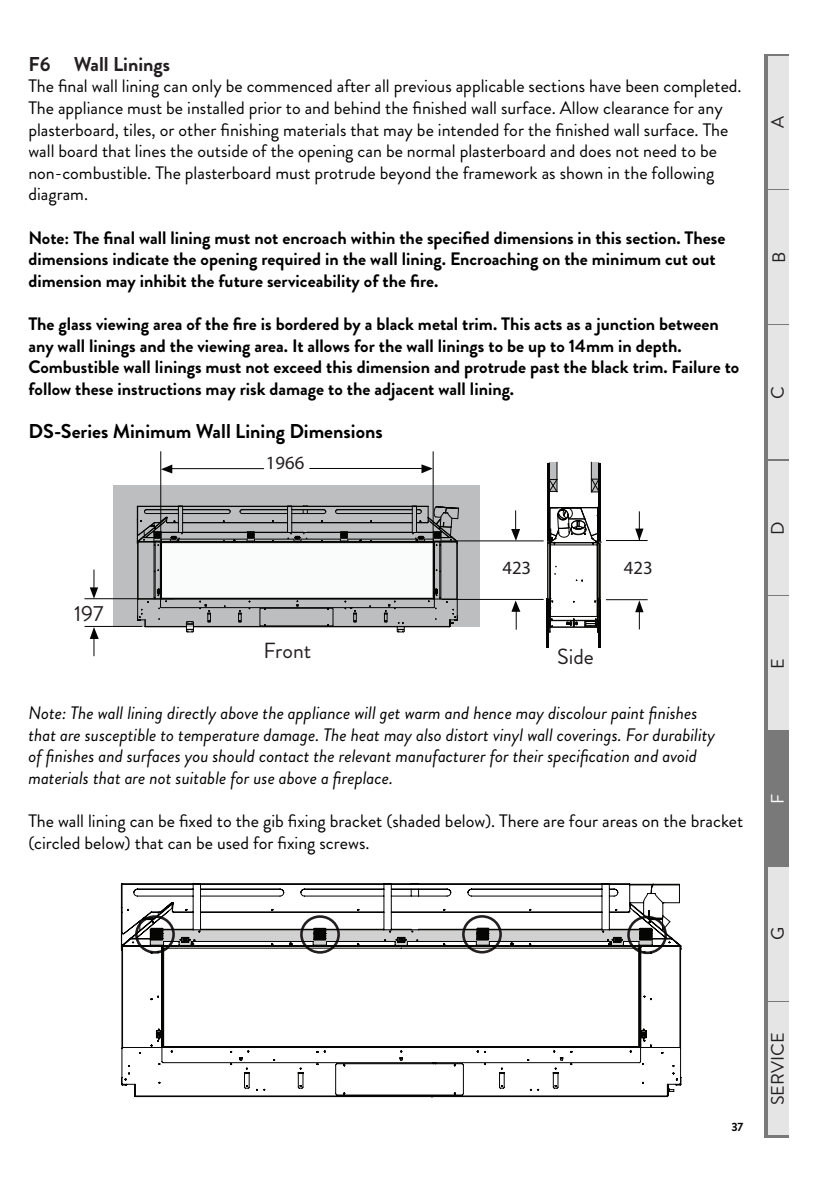
<style>
.page{position:relative;width:840px;height:1191px;background:#fff}
.page>*{position:absolute;margin:0;border:0;box-sizing:border-box;transform-origin:0 0}
.t1{font:21.8px "Brandon Grotesque";color:#231f20}
.Bold_Paragraph_Mod{font:700 20px "Brandon Grotesque";color:#000}
.t2{font:700 20px "Brandon Grotesque";color:#231f20}
.t3{font:18.8px "Myriad Pro";color:#231f20}
.Paragraph{font:18px/21.6px "Brandon Grotesque";color:#000}
.Paragraph-2{font:700 18px/21.6px "Brandon Grotesque";color:#000}
.Paragraph-3{font:italic 18px/21.6px "Brandon Grotesque";color:#000}
.t4{font:18px "Brandon Grotesque";color:#231f20}
.t5{font:18px "Brandon Grotesque";color:#fff}
.t6{font:700 12px "Brandon Grotesque";color:#000}
</style>
<div class="page">
<div style="left:763px;top:54px;width:25px;height:1083px;background:#797979"></div>
<div style="left:768px;top:56px;width:20px;height:132px;background:#e5e5e5"></div>
<div style="left:768px;top:190px;width:20px;height:134px;background:#e5e5e5"></div>
<div style="left:768px;top:326px;width:20px;height:133px;background:#e5e5e5"></div>
<div style="left:768px;top:461px;width:20px;height:133px;background:#e5e5e5"></div>
<div style="left:768px;top:596px;width:20px;height:134px;background:#e5e5e5"></div>
<div style="left:768px;top:867px;width:20px;height:133px;background:#e5e5e5"></div>
<div style="left:768px;top:1002px;width:20px;height:133px;background:#e5e5e5"></div>
<hr style="left:546px;top:463px;width:3px;height:78px;background:#040504">
<hr style="left:546px;top:598px;width:2px;height:49px;background:#040504">
<hr style="left:598px;top:463px;width:2px;height:78px;background:#040504">
<hr style="left:598px;top:598px;width:2px;height:49px;background:#040504">
<div style="left:113px;top:485px;width:366px;height:141px;background:#bdbec0"></div>
<div style="left:162px;top:541px;width:270px;height:56px;background:#fafbfb"></div>
<svg style="left:548px;top:462px;width:9px;height:30px"></svg>
<svg style="left:590px;top:462px;width:9px;height:30px"></svg>
<hr style="left:442px;top:540px;width:101px;height:1px;background:#040503">
<svg style="left:511px;top:511px;width:9px;height:30px"></svg>
<svg style="left:511px;top:600px;width:9px;height:29px"></svg>
<hr style="left:442px;top:599px;width:101px;height:1px;background:#040503">
<hr style="left:432px;top:452px;width:1px;height:90px;background:#040503">
<hr style="left:164px;top:468px;width:99px;height:1px;background:#040503">
<svg style="left:421px;top:464px;width:11px;height:9px"></svg>
<svg style="left:161px;top:464px;width:11px;height:9px"></svg>
<hr style="left:310px;top:468px;width:117px;height:1px;background:#040503">
<hr style="left:160px;top:452px;width:1px;height:90px;background:#040503">
<hr style="left:606px;top:540px;width:40px;height:1px;background:#040503">
<svg style="left:635px;top:512px;width:8px;height:28px"></svg>
<svg style="left:634px;top:600px;width:9px;height:29px"></svg>
<hr style="left:606px;top:599px;width:40px;height:1px;background:#040503">
<hr style="left:85px;top:598px;width:88px;height:1px;background:#040503">
<svg style="left:90px;top:570px;width:8px;height:29px"></svg>
<svg style="left:90px;top:627px;width:9px;height:28px"></svg>
<hr style="left:85px;top:626px;width:57px;height:1px;background:#040503">
<hr style="left:153px;top:542px;width:1px;height:57px;background:#040503">
<hr style="left:161px;top:542px;width:136px;height:1px;background:#040503">
<hr style="left:297px;top:542px;width:136px;height:1px;background:#040503">
<hr style="left:161px;top:543px;width:1px;height:55px;background:#040503">
<hr style="left:440px;top:542px;width:1px;height:57px;background:#040503">
<hr style="left:260px;top:625px;width:72px;height:1px;background:#040503">
<hr style="left:260px;top:608px;width:72px;height:1px;background:#040503">
<hr style="left:433px;top:542px;width:1px;height:56px;background:#040503">
<hr style="left:242px;top:513px;width:45px;height:1px;background:#040503">
<hr style="left:291px;top:513px;width:32px;height:1px;background:#040503">
<hr style="left:182px;top:513px;width:46px;height:1px;background:#040503">
<hr style="left:337px;top:513px;width:75px;height:1px;background:#040503">
<hr style="left:291px;top:522px;width:121px;height:1px;background:#040503">
<hr style="left:182px;top:522px;width:105px;height:1px;background:#040503">
<svg style="left:239px;top:509px;width:4px;height:5px"></svg>
<svg style="left:323px;top:509px;width:3px;height:5px"></svg>
<svg style="left:227px;top:509px;width:4px;height:5px"></svg>
<hr style="left:182px;top:509px;width:46px;height:1px;background:#040503">
<hr style="left:337px;top:509px;width:75px;height:1px;background:#040503">
<hr style="left:291px;top:509px;width:32px;height:1px;background:#040503">
<hr style="left:242px;top:509px;width:45px;height:1px;background:#040503">
<hr style="left:301px;top:539px;width:39px;height:1px;background:#040503">
<hr style="left:254px;top:539px;width:40px;height:1px;background:#040503">
<hr style="left:177px;top:539px;width:70px;height:1px;background:#040503">
<hr style="left:182px;top:532px;width:105px;height:1px;background:#040503">
<hr style="left:307px;top:532px;width:105px;height:1px;background:#040503">
<hr style="left:347px;top:539px;width:70px;height:1px;background:#040503">
<hr style="left:161px;top:598px;width:273px;height:1px;background:#040503">
<hr style="left:161px;top:607px;width:272px;height:1px;background:#040503">
<hr style="left:139px;top:541px;width:316px;height:1px;background:#040503">
<svg style="left:296px;top:600px;width:3px;height:7px"></svg>
<svg style="left:259px;top:607px;width:7px;height:19px"></svg>
<svg style="left:327px;top:607px;width:7px;height:19px"></svg>
<svg style="left:383px;top:600px;width:22px;height:33px"></svg>
<svg style="left:238px;top:610px;width:4px;height:13px"></svg>
<svg style="left:185px;top:600px;width:26px;height:33px"></svg>
<svg style="left:137px;top:588px;width:30px;height:39px"></svg>
<hr style="left:155px;top:542px;width:1px;height:57px;background:#040503">
<hr style="left:439px;top:542px;width:1px;height:57px;background:#040503">
<svg style="left:427px;top:588px;width:31px;height:39px"></svg>
<hr style="left:137px;top:542px;width:1px;height:57px;background:#040503">
<hr style="left:160px;top:542px;width:1px;height:57px;background:#040503">
<hr style="left:434px;top:542px;width:1px;height:57px;background:#040503">
<hr style="left:456px;top:542px;width:1px;height:57px;background:#040503">
<hr style="left:291px;top:506px;width:121px;height:1px;background:#040503">
<hr style="left:182px;top:506px;width:105px;height:1px;background:#040503">
<svg style="left:344px;top:600px;width:13px;height:23px"></svg>
<svg style="left:287px;top:506px;width:21px;height:37px"></svg>
<svg style="left:339px;top:531px;width:9px;height:10px"></svg>
<svg style="left:246px;top:531px;width:9px;height:10px"></svg>
<svg style="left:411px;top:505px;width:48px;height:41px"></svg>
<svg style="left:136px;top:505px;width:47px;height:41px"></svg>
<hr style="left:193px;top:626px;width:256px;height:1px;background:#040503">
<hr style="left:145px;top:626px;width:41px;height:1px;background:#040503">
<svg style="left:547px;top:507px;width:54px;height:126px"></svg>
<svg style="left:120px;top:883px;width:561px;height:214px"></svg>
<p class="t2" style="left:28px;top:50px;width:143px">F6 Wall Linings</p>
<p class="Paragraph" style="left:28px;top:76px;width:714px">The final wall lining can only be commenced after all previous applicable sections have been completed.</p>
<p class="Paragraph" style="left:28px;top:97px;width:701px">The appliance must be installed prior to and behind the finished wall surface. Allow clearance for any plasterboard, tiles, or other finishing materials that may be intended for the finished wall surface. The wall board that lines the outside of the opening can be normal plasterboard and does not need to be non-combustible. The plasterboard must protrude beyond the framework as shown in the following diagram.</p>
<p class="Paragraph-2" style="left:28px;top:227px;width:698px">Note: The final wall lining must not encroach within the specified dimensions in this section. These dimensions indicate the opening required in the wall lining. Encroaching on the minimum cut out dimension may inhibit the future serviceability of the fire.</p>
<p class="Paragraph-2" style="left:28px;top:313px;width:712px">The glass viewing area of the fire is bordered by a black metal trim. This acts as a junction between any wall linings and the viewing area. It allows for the wall linings to be up to 14mm in depth.<br>Combustible wall linings must not exceed this dimension and protrude past the black trim. Failure to follow these instructions may risk damage to the adjacent wall lining.</p>
<p class="Bold_Paragraph_Mod" style="left:28px;top:417px;width:356px">DS-Series Minimum Wall Lining Dimensions</p>
<p class="t1" style="left:74px;top:598px;width:31px">197</p>
<p class="t3" style="left:266px;top:451px;width:40px">1966</p>
<p class="t1" style="left:263px;top:635px;width:49px">Front</p>
<p class="t3" style="left:502px;top:555px;width:30px">423</p>
<p class="t3" style="left:623px;top:555px;width:30px">423</p>
<p class="t1" style="left:557px;top:642px;width:38px">Side</p>
<p class="Paragraph-3" style="left:28px;top:702px;width:688px">Note: The wall lining directly above the appliance will get warm and hence may discolour paint finishes that are susceptible to temperature damage. The heat may also distort vinyl wall coverings. For durability of finishes and surfaces you should contact the relevant manufacturer for their specification and avoid materials that are not suitable for use above a fireplace.</p>
<p class="Paragraph" style="left:28px;top:810px;width:716px">The wall lining can be fixed to the gib fixing bracket (shaded below). There are four areas on the bracket (circled below) that can be used for fixing screws.</p>
<p class="t4" style="left:764px;top:128px;width:13px;rotate:-90deg">A</p>
<p class="t4" style="left:766px;top:263px;width:13px;rotate:-90deg">B</p>
<p class="t4" style="left:764px;top:399px;width:14px;rotate:-90deg">C</p>
<p class="t4" style="left:764px;top:534px;width:15px;rotate:-90deg">D</p>
<p class="t4" style="left:764px;top:669px;width:12px;rotate:-90deg">E</p>
<p class="t5" style="left:764px;top:803px;width:12px;rotate:-90deg">F</p>
<p class="t4" style="left:764px;top:940px;width:15px;rotate:-90deg">G</p>
<p class="t6" style="left:731px;top:1118px;width:14px">37</p>
<p class="t4" style="left:764px;top:1105px;width:74px;rotate:-90deg">SERVICE</p>
</div>
